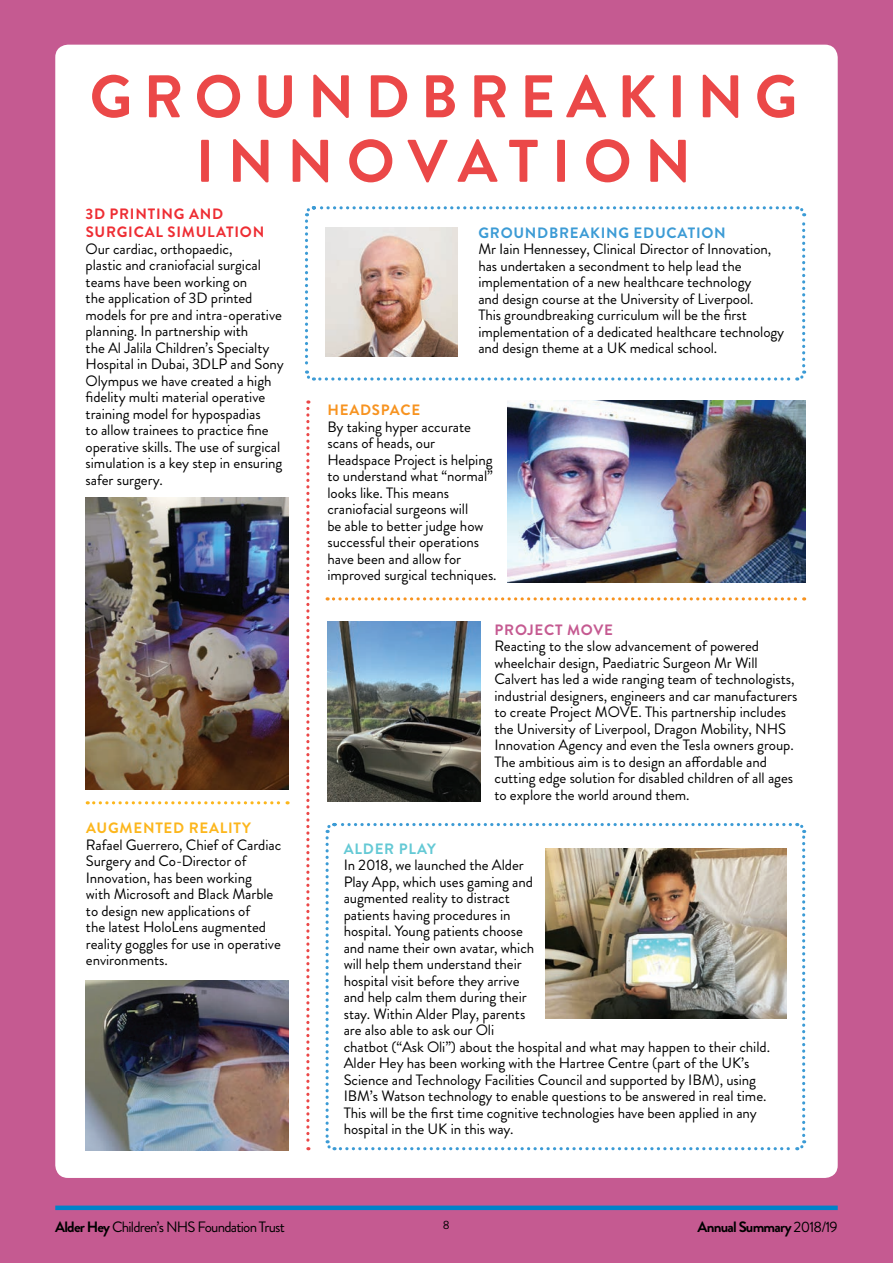
<style>
.page{position:relative;width:893px;height:1263px;background:#c55a91}
.page>*{position:absolute;margin:0;border:0;box-sizing:border-box;transform-origin:0 0}
.t1{font:700 60px/64.5px "Brandon Grotesque";letter-spacing:.185em;color:#eb4848;text-align:center}
.t2{font:15px/16.5px "Brandon Grotesque";letter-spacing:-.005em;color:#000}
.t3{font:15px "Brandon Grotesque";letter-spacing:-.05em;color:#000}
.t4{font:700 15px/18px "Brandon Grotesque";letter-spacing:.05em;color:#ee2d33}
.t5{font:700 15px "Brandon Grotesque";letter-spacing:.05em;color:#3c9bd5}
.t6{font:700 15px "Brandon Grotesque";letter-spacing:-.055em;color:#000}
.t7{font:700 15px "Brandon Grotesque";letter-spacing:.05em;color:#fcb61c}
.t8{font:700 15px "Brandon Grotesque";letter-spacing:.05em;color:#c55a91}
.t9{font:700 15px "Brandon Grotesque";letter-spacing:.05em;color:#f79320}
.t10{font:700 15px "Brandon Grotesque";letter-spacing:.05em;color:#64c9d5}
.t11{font:12px "Brandon Grotesque";color:#000}
.s1{font-weight:700}
.s2{font-weight:400}
</style>
<div class="page">
<div style="left:55px;top:45px;width:783px;height:1133px;background:#fff;border-radius:13px"></div>
<img style="left:86px;top:981px;width:203px;height:169px">
<svg style="left:305px;top:206px;width:502px;height:175px"></svg>
<svg style="left:325px;top:822px;width:482px;height:329px"></svg>
<div style="left:55px;top:1205px;width:783px;height:5px;background:#0082c8"></div>
<img style="left:325px;top:227px;width:133px;height:130px">
<svg style="left:306px;top:400px;width:3px;height:750px"></svg>
<svg style="left:327px;top:597px;width:478px;height:3px"></svg>
<svg style="left:94px;top:801px;width:194px;height:3px"></svg>
<img style="left:545px;top:849px;width:241px;height:169px">
<img style="left:508px;top:401px;width:297px;height:181px">
<img style="left:86px;top:497px;width:203px;height:292px">
<img style="left:327px;top:621px;width:154px;height:180px">
<h1 class="t1" style="left:90px;top:65px;width:709px">GROUNDBREA KING<br>I NNOVA TION</h1>
<p class="t4" style="left:86px;top:205px;width:180px">3D PRINTING AND<br>SURGICAL SIMULATION</p>
<p class="t2" style="left:86px;top:240px;width:200px">Our cardiac, orthopaedic,<br>plastic and craniofacial surgical teams have been working on<br>the application of 3D printed models for pre and intra-operative planning. In partnership with<br>the Al Jalila Children’s Specialty<br>Hospital in Dubai, 3DLP and Sony<br>Olympus we have created a high fidelity multi material operative training model for hypospadias<br>to allow trainees to practice fine operative skills. The use of surgical simulation is a key step in ensuring safer surgery.</p>
<p class="t5" style="left:478px;top:222px;width:249px">GROUNDBREAKING EDUCATION</p>
<p class="t2" style="left:478px;top:241px;width:307px">Mr Iain Hennessey, Clinical Director of Innovation, has undertaken a secondment to help lead the implementation of a new healthcare technology<br>and design course at the University of Liverpool.<br>This groundbreaking curriculum will be the first implementation of a dedicated healthcare technology and design theme at a UK medical school.</p>
<p class="t9" style="left:328px;top:400px;width:94px">HEADS PACE</p>
<p class="t2" style="left:327px;top:419px;width:171px">By taking hyper accurate scans of heads, our<br>Headspace Project is helping to understand what “normal” looks like. This means craniofacial surgeons will<br>be able to better judge how successful their operations have been and allow for improved surgical techniques.</p>
<p class="t7" style="left:86px;top:818px;width:166px">AUGMENTED REALITY</p>
<p class="t2" style="left:86px;top:837px;width:197px">Rafael Guerrero, Chief of Cardiac<br>Surgery and Co-Director of<br>Innovation, has been working<br>with Microsoft and Black Marble to design new applications of<br>the latest HoloLens augmented reality goggles for use in operative environments.</p>
<p class="t8" style="left:495px;top:619px;width:120px">PROJECT MOVE</p>
<p class="t2" style="left:494px;top:638px;width:305px">Reacting to the slow advancement of powered wheelchair design, Paediatric Surgeon Mr Will Calvert has led a wide ranging team of technologists, industrial designers, engineers and car manufacturers to create Project MOVE. This partnership includes the University of Liverpool, Dragon Mobility, NHS Innovation Agency and even the Tesla owners group.<br>The ambitious aim is to design an affordable and cutting edge solution for disabled children of all ages to explore the world around them.</p>
<p class="t10" style="left:344px;top:838px;width:94px">ALDER PLAY</p>
<p class="t2" style="left:344px;top:857px;width:428px">In 2018, we launched the Alder<br>Play App, which uses gaming and<br>augmented reality to distract<br>patients having procedures in<br>hospital. Young patients choose<br>and name their own avatar, which<br>will help them understand their<br>hospital visit before they arrive<br>and help calm them during their<br>stay. Within Alder Play, parents<br>are also able to ask our Oli<br>chatbot (“Ask Oli”) about the hospital and what may happen to their child.<br>Alder Hey has been working with the Hartree Centre (part of the UK’s Science and Technology Facilities Council and supported by IBM), using IBM’s Watson technology to enable questions to be answered in real time.<br>This will be the first time cognitive technologies have been applied in any hospital in the UK in this way.</p>
<p class="t3" style="left:55px;top:1216px;width:231px"><span class="s1">ALDER HEY</span> Children’s NHS Foundation Trust</p>
<p class="t11" style="left:443px;top:1216px;width:8px">8</p>
<p class="t6" style="left:698px;top:1216px;width:142px">ANNUAL SUMMARY <span class="s2">2018/19</span></p>
</div>
